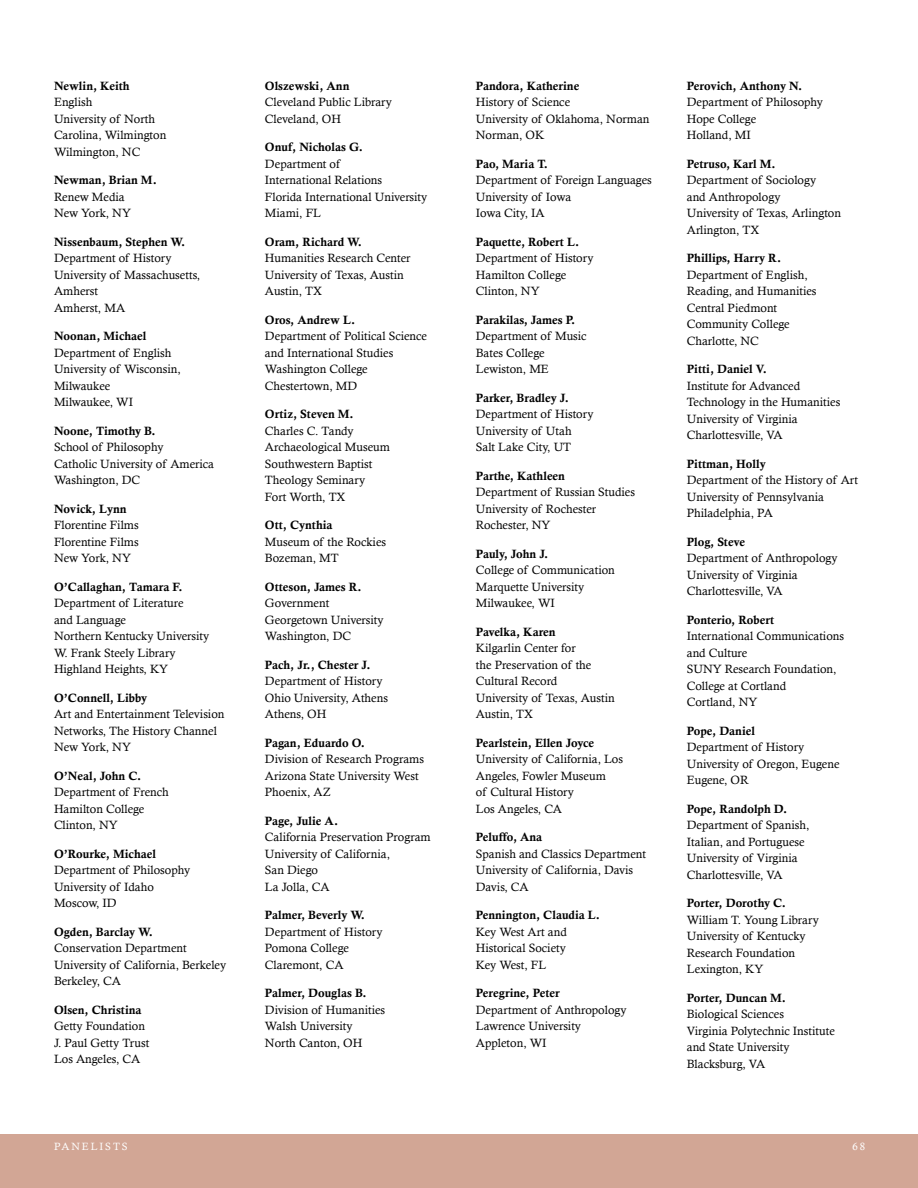
<style>
.page{position:relative;width:918px;height:1188px;background:#fff}
.page>*{position:absolute;margin:0;border:0;box-sizing:border-box;transform-origin:0 0}
.t1{font:12px/16.5px "Calisto";color:#000}
.t2{font:12px "Calis MT Bol";color:#000}
.t3{font:10.5px "Calisto";letter-spacing:.18em;color:#fff}
</style>
<div class="page">
<div style="left:0;top:1134px;width:918px;height:54px;background:#d2a695"></div>
<p class="t2" style="left:54px;top:79px;width:77px">Newlin, Keith</p>
<p class="t1" style="left:54px;top:94px;width:114px">English<br>University of North<br>Carolina, Wilmington<br>Wilmington, NC</p>
<p class="t2" style="left:54px;top:173px;width:104px">Newman, Brian M.</p>
<p class="t1" style="left:54px;top:188px;width:79px">Renew Media<br>New York, NY</p>
<p class="t2" style="left:54px;top:235px;width:133px">Nissenbaum, Stephen W.</p>
<p class="t1" style="left:54px;top:250px;width:148px">Department of History<br>University of Massachusetts,<br>Amherst<br>Amherst, MA</p>
<p class="t2" style="left:54px;top:329px;width:94px">Noonan, Michael</p>
<p class="t1" style="left:54px;top:344px;width:128px">Department of English<br>University of Wisconsin,<br>Milwaukee<br>Milwaukee, WI</p>
<p class="t2" style="left:54px;top:424px;width:103px">Noone, Timothy B.</p>
<p class="t1" style="left:54px;top:439px;width:162px">School of Philosophy<br>Catholic University of America<br>Washington, DC</p>
<p class="t2" style="left:54px;top:502px;width:74px">Novick, Lynn</p>
<p class="t1" style="left:54px;top:517px;width:86px;text-align:justify">Florentine Films Florentine Films New York, NY</p>
<p class="t2" style="left:54px;top:580px;width:130px">O’Callaghan, Tamara F.</p>
<p class="t1" style="left:54px;top:595px;width:157px">Department of Literature<br>and Language<br>Northern Kentucky University<br>W. Frank Steely Library<br>Highland Heights, KY</p>
<p class="t2" style="left:54px;top:691px;width:95px">O’Connell, Libby</p>
<p class="t1" style="left:54px;top:706px;width:172px">Art and Entertainment Television<br>Networks, The History Channel<br>New York, NY</p>
<p class="t2" style="left:54px;top:769px;width:89px">O’Neal, John C.</p>
<p class="t1" style="left:54px;top:784px;width:116px">Department of French<br>Hamilton College<br>Clinton, NY</p>
<p class="t2" style="left:54px;top:847px;width:103px">O’Rourke, Michael</p>
<p class="t1" style="left:54px;top:862px;width:138px">Department of Philosophy<br>University of Idaho<br>Moscow, ID</p>
<p class="t2" style="left:54px;top:925px;width:100px">Ogden, Barclay W.</p>
<p class="t1" style="left:54px;top:940px;width:174px">Conservation Department<br>University of California, Berkeley<br>Berkeley, CA</p>
<p class="t2" style="left:54px;top:1003px;width:89px">Olsen, Christina</p>
<p class="t1" style="left:54px;top:1018px;width:97px">Getty Foundation<br>J. Paul Getty Trust<br>Los Angeles, CA</p>
<p class="t2" style="left:265px;top:79px;width:86px">Olszewski, Ann</p>
<p class="t1" style="left:265px;top:94px;width:129px">Cleveland Public Library<br>Cleveland, OH</p>
<p class="t2" style="left:265px;top:140px;width:99px">Onuf, Nicholas G.</p>
<p class="t1" style="left:265px;top:155px;width:164px">Department of<br>International Relations<br>Florida International University<br>Miami, FL</p>
<p class="t2" style="left:265px;top:235px;width:98px">Oram, Richard W.</p>
<p class="t1" style="left:265px;top:250px;width:147px">Humanities Research Center<br>University of Texas, Austin<br>Austin, TX</p>
<p class="t2" style="left:265px;top:313px;width:92px">Oros, Andrew L.</p>
<p class="t1" style="left:265px;top:328px;width:164px">Department of Political Science and International Studies<br>Washington College<br>Chestertown, MD</p>
<p class="t2" style="left:265px;top:407px;width:90px">Ortiz, Steven M.</p>
<p class="t1" style="left:265px;top:422px;width:127px">Charles C. Tandy<br>Archaeological Museum<br>Southwestern Baptist<br>Theology Seminary<br>Fort Worth, TX</p>
<p class="t2" style="left:265px;top:518px;width:69px">Ott, Cynthia</p>
<p class="t1" style="left:265px;top:533px;width:123px">Museum of the Rockies<br>Bozeman, MT</p>
<p class="t2" style="left:265px;top:580px;width:98px">Otteson, James R.</p>
<p class="t1" style="left:265px;top:595px;width:120px">Government<br>Georgetown University<br>Washington, DC</p>
<p class="t2" style="left:265px;top:658px;width:107px">Pach, Jr., Chester J.</p>
<p class="t1" style="left:265px;top:673px;width:125px">Department of History<br>Ohio University, Athens<br>Athens, OH</p>
<p class="t2" style="left:265px;top:736px;width:102px">Pagan, Eduardo O.</p>
<p class="t1" style="left:265px;top:751px;width:161px">Division of Research Programs<br>Arizona State University West<br>Phoenix, AZ</p>
<p class="t2" style="left:265px;top:814px;width:75px">Page, Julie A.</p>
<p class="t1" style="left:265px;top:829px;width:167px">California Preservation Program<br>University of California,<br>San Diego<br>La Jolla, CA</p>
<p class="t2" style="left:265px;top:908px;width:102px">Palmer, Beverly W.</p>
<p class="t1" style="left:265px;top:923px;width:119px">Department of History<br>Pomona College<br>Claremont, CA</p>
<p class="t2" style="left:265px;top:986px;width:103px">Palmer, Douglas B.</p>
<p class="t1" style="left:265px;top:1001px;width:122px">Division of Humanities<br>Walsh University<br>North Canton, OH</p>
<p class="t2" style="left:476px;top:79px;width:105px">Pandora, Katherine</p>
<p class="t1" style="left:476px;top:94px;width:175px">History of Science<br>University of Oklahoma, Norman<br>Norman, OK</p>
<p class="t2" style="left:476px;top:157px;width:74px">Pao, Maria T.</p>
<p class="t1" style="left:476px;top:172px;width:177px">Department of Foreign Languages<br>University of Iowa<br>Iowa City, IA</p>
<p class="t2" style="left:476px;top:235px;width:105px">Paquette, Robert L.</p>
<p class="t1" style="left:476px;top:250px;width:119px">Department of History<br>Hamilton College<br>Clinton, NY</p>
<p class="t2" style="left:476px;top:313px;width:101px">Parakilas, James P.</p>
<p class="t1" style="left:476px;top:328px;width:112px">Department of Music<br>Bates College<br>Lewiston, ME</p>
<p class="t2" style="left:476px;top:391px;width:95px">Parker, Bradley J.</p>
<p class="t1" style="left:476px;top:406px;width:119px">Department of History<br>University of Utah<br>Salt Lake City, UT</p>
<p class="t2" style="left:476px;top:469px;width:91px">Parthe, Kathleen</p>
<p class="t1" style="left:476px;top:484px;width:161px">Department of Russian Studies<br>University of Rochester<br>Rochester, NY</p>
<p class="t2" style="left:476px;top:547px;width:74px">Pauly, John J.</p>
<p class="t1" style="left:476px;top:562px;width:141px">College of Communication<br>Marquette University<br>Milwaukee, WI</p>
<p class="t2" style="left:476px;top:625px;width:81px">Pavelka, Karen</p>
<p class="t1" style="left:476px;top:640px;width:140px">Kilgarlin Center for<br>the Preservation of the<br>Cultural Record<br>University of Texas, Austin<br>Austin, TX</p>
<p class="t2" style="left:476px;top:736px;width:120px">Pearlstein, Ellen Joyce</p>
<p class="t1" style="left:476px;top:751px;width:149px">University of California, Los<br>Angeles, Fowler Museum<br>of Cultural History<br>Los Angeles, CA</p>
<p class="t2" style="left:476px;top:830px;width:68px">Peluffo, Ana</p>
<p class="t1" style="left:476px;top:845px;width:172px">Spanish and Classics Department<br>University of California, Davis<br>Davis, CA</p>
<p class="t2" style="left:476px;top:908px;width:126px">Pennington, Claudia L.</p>
<p class="t1" style="left:476px;top:923px;width:93px;text-align:justify">Key West Art and Historical Society Key West, FL</p>
<p class="t2" style="left:476px;top:986px;width:85px">Peregrine, Peter</p>
<p class="t1" style="left:476px;top:1001px;width:152px">Department of Anthropology<br>Lawrence University<br>Appleton, WI</p>
<p class="t2" style="left:687px;top:79px;width:117px">Perovich, Anthony N.</p>
<p class="t1" style="left:687px;top:94px;width:138px">Department of Philosophy<br>Hope College<br>Holland, MI</p>
<p class="t2" style="left:687px;top:157px;width:90px">Petruso, Karl M.</p>
<p class="t1" style="left:687px;top:172px;width:156px">Department of Sociology<br>and Anthropology<br>University of Texas, Arlington<br>Arlington, TX</p>
<p class="t2" style="left:687px;top:251px;width:96px">Phillips, Harry R.</p>
<p class="t1" style="left:687px;top:266px;width:131px">Department of English,<br>Reading, and Humanities<br>Central Piedmont<br>Community College<br>Charlotte, NC</p>
<p class="t2" style="left:687px;top:362px;width:82px">Pitti, Daniel V.</p>
<p class="t1" style="left:687px;top:377px;width:155px">Institute for Advanced<br>Technology in the Humanities<br>University of Virginia<br>Charlottesville, VA</p>
<p class="t2" style="left:687px;top:457px;width:80px">Pittman, Holly</p>
<p class="t1" style="left:687px;top:472px;width:173px">Department of the History of Art<br>University of Pennsylvania<br>Philadelphia, PA</p>
<p class="t2" style="left:687px;top:535px;width:60px">Plog, Steve</p>
<p class="t1" style="left:687px;top:550px;width:152px">Department of Anthropology<br>University of Virginia<br>Charlottesville, VA</p>
<p class="t2" style="left:687px;top:613px;width:89px">Ponterio, Robert</p>
<p class="t1" style="left:687px;top:628px;width:159px">International Communications and Culture<br>SUNY Research Foundation,<br>College at Cortland<br>Cortland, NY</p>
<p class="t2" style="left:687px;top:724px;width:70px">Pope, Daniel</p>
<p class="t1" style="left:687px;top:739px;width:154px">Department of History<br>University of Oregon, Eugene<br>Eugene, OR</p>
<p class="t2" style="left:687px;top:802px;width:102px">Pope, Randolph D.</p>
<p class="t1" style="left:687px;top:817px;width:124px">Department of Spanish,<br>Italian, and Portuguese<br>University of Virginia<br>Charlottesville, VA</p>
<p class="t2" style="left:687px;top:896px;width:101px">Porter, Dorothy C.</p>
<p class="t1" style="left:687px;top:911px;width:134px">William T. Young Library<br>University of Kentucky<br>Research Foundation<br>Lexington, KY</p>
<p class="t2" style="left:687px;top:991px;width:101px">Porter, Duncan M.</p>
<p class="t1" style="left:687px;top:1006px;width:150px">Biological Sciences<br>Virginia Polytechnic Institute and State University<br>Blacksburg, VA</p>
<p class="t3" style="left:54px;top:1141px;width:75px">PANELISTS</p>
<p class="t3" style="left:853px;top:1141px;width:14px">683</p>
</div>
